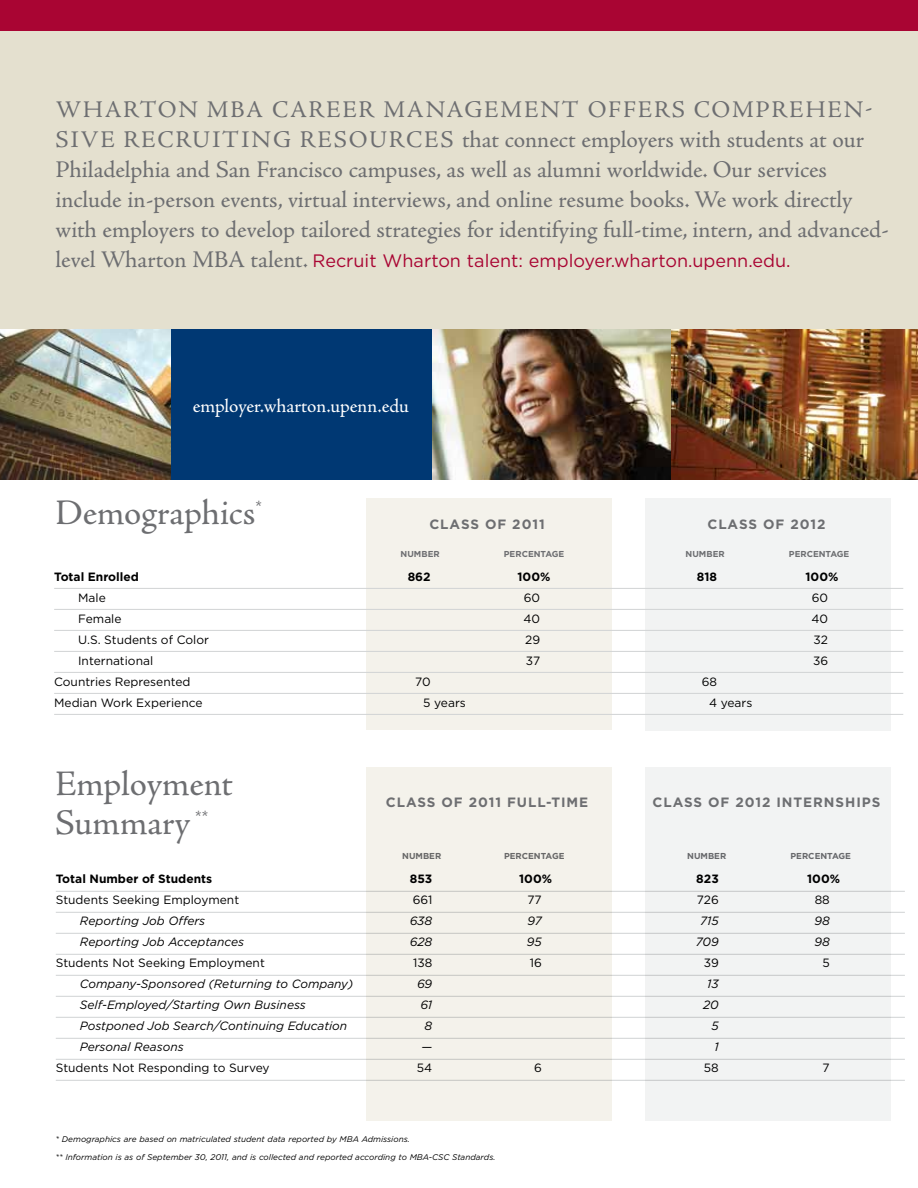
<style>
.page{position:relative;width:918px;height:1188px;background:#fff}
.page>*{position:absolute;margin:0;border:0;box-sizing:border-box;transform-origin:0 0}
.t1{font:36px/39px "Adobe Jenson Pro";letter-spacing:-.005em;color:#6d6e71}
.t2{font:24px/30px "Adobe Jenson Pro";color:#6d6e71}
.t3{font:24px "Adobe Jenson Pro";letter-spacing:.075em;color:#6d6e71}
.t4{font:19.5px "Adobe Jenson Pro";letter-spacing:-.005em;color:#fff}
.t5{font:18px "Gotham";color:#a90533}
.t6{font:700 13.5px "Gotham";letter-spacing:.07em;color:#6d6e71}
.t7{font:12px "Gotham";color:#000}
.t8{font:italic 12px "Gotham";color:#000}
.t9{font:700 12px "Gotham";color:#000}
.t10{font:700 8.7px "Gotham";color:#6d6e71}
.t11{font:italic 8.25px "Gotham";color:#000}
.s1{font-family:"Adobe Jenson Pro";font-size:24px;color:#6d6e71}
</style>
<div class="page">
<img style="left:0;top:329px;width:171px;height:151px">
<div style="left:171px;top:327px;width:282px;height:153px;background:#003873"></div>
<img style="left:670px;top:329px;width:248px;height:151px">
<img style="left:432px;top:329px;width:238px;height:151px">
<div style="left:0;top:30px;width:918px;height:299px;background:#e4e0cf"></div>
<div style="left:0;top:0;width:918px;height:31px;background:#a90533"></div>
<hr style="left:56px;top:891px;width:849px;height:1px;background:#d1d3d4">
<hr style="left:56px;top:912px;width:849px;height:1px;background:#d1d3d4">
<hr style="left:56px;top:933px;width:849px;height:1px;background:#d1d3d4">
<hr style="left:56px;top:954px;width:849px;height:1px;background:#d1d3d4">
<hr style="left:56px;top:975px;width:849px;height:1px;background:#d1d3d4">
<hr style="left:56px;top:996px;width:849px;height:1px;background:#d1d3d4">
<hr style="left:56px;top:1017px;width:849px;height:1px;background:#d1d3d4">
<hr style="left:56px;top:1038px;width:849px;height:1px;background:#d1d3d4">
<hr style="left:56px;top:1059px;width:849px;height:1px;background:#d1d3d4">
<hr style="left:56px;top:1080px;width:849px;height:1px;background:#d1d3d4">
<div style="left:366px;top:498px;width:246px;height:231px;background:#f4f2eb"></div>
<div style="left:645px;top:498px;width:246px;height:232px;background:#f2f3f3"></div>
<hr style="left:54px;top:588px;width:849px;height:1px;background:#d1d3d4">
<hr style="left:54px;top:609px;width:849px;height:1px;background:#d1d3d4">
<hr style="left:54px;top:630px;width:849px;height:1px;background:#d1d3d4">
<hr style="left:54px;top:651px;width:849px;height:1px;background:#d1d3d4">
<hr style="left:54px;top:672px;width:849px;height:1px;background:#d1d3d4">
<hr style="left:54px;top:693px;width:849px;height:1px;background:#d1d3d4">
<hr style="left:54px;top:714px;width:849px;height:1px;background:#d1d3d4">
<div style="left:366px;top:767px;width:246px;height:353px;background:#f4f2eb"></div>
<div style="left:645px;top:767px;width:246px;height:353px;background:#f2f3f3"></div>
<p class="t3" style="left:56px;top:96px;width:253px">Wharton MBA Career</p>
<p class="t2" style="left:383px;top:95px;width:43px">Mana</p>
<p class="t2" style="left:465px;top:95px;width:40px">gemen</p>
<p class="t2" style="left:562px;top:95px;width:93px">t offers</p>
<p class="t2" style="left:694px;top:95px;width:20px">compre</p>
<p class="t2" style="left:805px;top:95px;width:69px">hen-</p>
<p class="t2" style="left:56px;top:125px;width:85px">siverecrui</p>
<p class="t2" style="left:222px;top:125px;width:96px">ting resources</p>
<p class="t2" style="left:55px;top:125px;width:835px;text-indent:407px">that connect employers with students at our Philadelphia and San Francisco campuses, as well as alumni worldwide. Our services include in-person events, virtual interviews, and online resume books. We work directly with employers to develop tailored strategies for identifying full-time, intern, and advanced-</p>
<p class="t5" style="left:55px;top:251px;width:737px"><span class="s1">level Wharton MBA talent.</span> Recruit Wharton talent: employer.wharton.upenn.edu.</p>
<p class="t4" style="left:193px;top:395px;width:218px">employer.wharton.upenn.edu</p>
<h1 class="t1" style="left:55px;top:494px;width:208px">Demographics<sup>*</sup></h1>
<p class="t6" style="left:429px;top:517px;width:31px">CLASS</p>
<p class="t6" style="left:485px;top:517px;width:61px">OF 2011</p>
<p class="t6" style="left:707px;top:517px;width:31px">CLASS</p>
<p class="t6" style="left:763px;top:517px;width:64px">OF 2012</p>
<p class="t10" style="left:401px;top:548px;width:7px">NUMB</p>
<p class="t10" style="left:428px;top:548px;width:14px">ER</p>
<p class="t10" style="left:504px;top:548px;width:62px">PERCENTAGE</p>
<p class="t10" style="left:686px;top:548px;width:7px">NUMB</p>
<p class="t10" style="left:713px;top:548px;width:14px">ER</p>
<p class="t10" style="left:789px;top:548px;width:62px">PERCENTAGE</p>
<p class="t9" style="left:54px;top:569px;width:86px">TOTAL ENROLLED</p>
<p class="t9" style="left:408px;top:569px;width:24px">862</p>
<p class="t9" style="left:518px;top:569px;width:34px">100%</p>
<p class="t9" style="left:697px;top:569px;width:22px">818</p>
<p class="t9" style="left:806px;top:569px;width:34px">100%</p>
<p class="t7" style="left:78px;top:591px;width:29px">Male</p>
<p class="t7" style="left:524px;top:591px;width:18px">60</p>
<p class="t7" style="left:812px;top:591px;width:18px">60</p>
<p class="t7" style="left:78px;top:612px;width:45px">Female</p>
<p class="t7" style="left:524px;top:612px;width:18px">40</p>
<p class="t7" style="left:812px;top:612px;width:18px">40</p>
<p class="t7" style="left:78px;top:633px;width:132px">U.S. Students of Color</p>
<p class="t7" style="left:525px;top:633px;width:16px">29</p>
<p class="t7" style="left:814px;top:633px;width:16px">32</p>
<p class="t7" style="left:78px;top:654px;width:77px">International</p>
<p class="t7" style="left:526px;top:654px;width:16px">37</p>
<p class="t7" style="left:813px;top:654px;width:17px">36</p>
<p class="t7" style="left:54px;top:675px;width:138px">Countries Represented</p>
<p class="t7" style="left:415px;top:675px;width:17px">70</p>
<p class="t7" style="left:702px;top:675px;width:17px">68</p>
<p class="t7" style="left:54px;top:696px;width:150px">Median Work Experience</p>
<p class="t7" style="left:423px;top:696px;width:44px">5 years</p>
<p class="t7" style="left:709px;top:696px;width:45px">4 years</p>
<h1 class="t1" style="left:55px;top:765px;width:179px">Employment<br>Summary <sup>**</sup></h1>
<p class="t6" style="left:386px;top:795px;width:31px">CLASS</p>
<p class="t6" style="left:442px;top:795px;width:148px">OF 2011 FU LL-TIM E</p>
<p class="t6" style="left:652px;top:795px;width:31px">CLASS</p>
<p class="t6" style="left:708px;top:795px;width:172px">OF 2012 INTERNSHI PS</p>
<p class="t10" style="left:402px;top:851px;width:7px">NUMB</p>
<p class="t10" style="left:429px;top:851px;width:14px">ER</p>
<p class="t10" style="left:504px;top:851px;width:62px">PERCENTAGE</p>
<p class="t10" style="left:687px;top:851px;width:7px">NUMB</p>
<p class="t10" style="left:714px;top:851px;width:14px">ER</p>
<p class="t10" style="left:791px;top:851px;width:62px">PERCENTAGE</p>
<p class="t9" style="left:56px;top:872px;width:158px">TOTAL N UMBER OF STUDENTS</p>
<p class="t9" style="left:410px;top:872px;width:24px">853</p>
<p class="t9" style="left:519px;top:872px;width:34px">100%</p>
<p class="t9" style="left:696px;top:872px;width:24px">823</p>
<p class="t9" style="left:807px;top:872px;width:34px">100%</p>
<p class="t7" style="left:56px;top:894px;width:185px">Students Seeking Employment</p>
<p class="t7" style="left:413px;top:894px;width:21px">661</p>
<p class="t7" style="left:527px;top:894px;width:16px">77</p>
<p class="t7" style="left:697px;top:894px;width:23px">726</p>
<p class="t7" style="left:815px;top:894px;width:17px">88</p>
<p class="t8" style="left:80px;top:915px;width:127px">Reporting Job Offers</p>
<p class="t8" style="left:410px;top:915px;width:24px">638</p>
<p class="t8" style="left:528px;top:915px;width:16px">97</p>
<p class="t8" style="left:700px;top:915px;width:20px">715</p>
<p class="t8" style="left:814px;top:915px;width:17px">98</p>
<p class="t8" style="left:80px;top:936px;width:166px">Reporting Job Acceptances</p>
<p class="t8" style="left:410px;top:936px;width:24px">628</p>
<p class="t8" style="left:527px;top:936px;width:16px">95</p>
<p class="t8" style="left:696px;top:936px;width:25px">709</p>
<p class="t8" style="left:814px;top:936px;width:17px">98</p>
<p class="t7" style="left:56px;top:957px;width:211px">Students Not Seeking Employment</p>
<p class="t7" style="left:413px;top:957px;width:21px">138</p>
<p class="t7" style="left:530px;top:957px;width:14px">16</p>
<p class="t7" style="left:704px;top:957px;width:17px">39</p>
<p class="t7" style="left:822px;top:957px;width:9px">5</p>
<p class="t8" style="left:80px;top:978px;width:275px">Company-Sponsored (Returning to Company)</p>
<p class="t8" style="left:417px;top:978px;width:17px">69</p>
<p class="t8" style="left:707px;top:978px;width:13px">13</p>
<p class="t8" style="left:80px;top:999px;width:228px">Self-Employed/Starting Own Business</p>
<p class="t8" style="left:420px;top:999px;width:13px">61</p>
<p class="t8" style="left:703px;top:999px;width:17px">20</p>
<p class="t8" style="left:80px;top:1020px;width:269px">Postponed Job Search/Continuing Education</p>
<p class="t8" style="left:425px;top:1020px;width:9px">8</p>
<p class="t8" style="left:712px;top:1020px;width:9px">5</p>
<p class="t8" style="left:80px;top:1041px;width:105px">Personal Reasons</p>
<p class="t8" style="left:422px;top:1041px;width:12px">—</p>
<p class="t8" style="left:714px;top:1041px;width:6px">1</p>
<p class="t7" style="left:56px;top:1062px;width:215px">Students Not Responding to Survey</p>
<p class="t7" style="left:417px;top:1062px;width:17px">54</p>
<p class="t7" style="left:534px;top:1062px;width:9px">6</p>
<p class="t7" style="left:704px;top:1062px;width:16px">58</p>
<p class="t7" style="left:823px;top:1062px;width:9px">7</p>
<p class="t11" style="left:56px;top:1135px;width:356px">* Demographics are based on matriculated student data reported by MBA Admissions.</p>
<p class="t11" style="left:56px;top:1153px;width:441px">** Information is as of September 30, 2011, and is collected and reported according to MBA-CSC Standards.</p>
</div>
